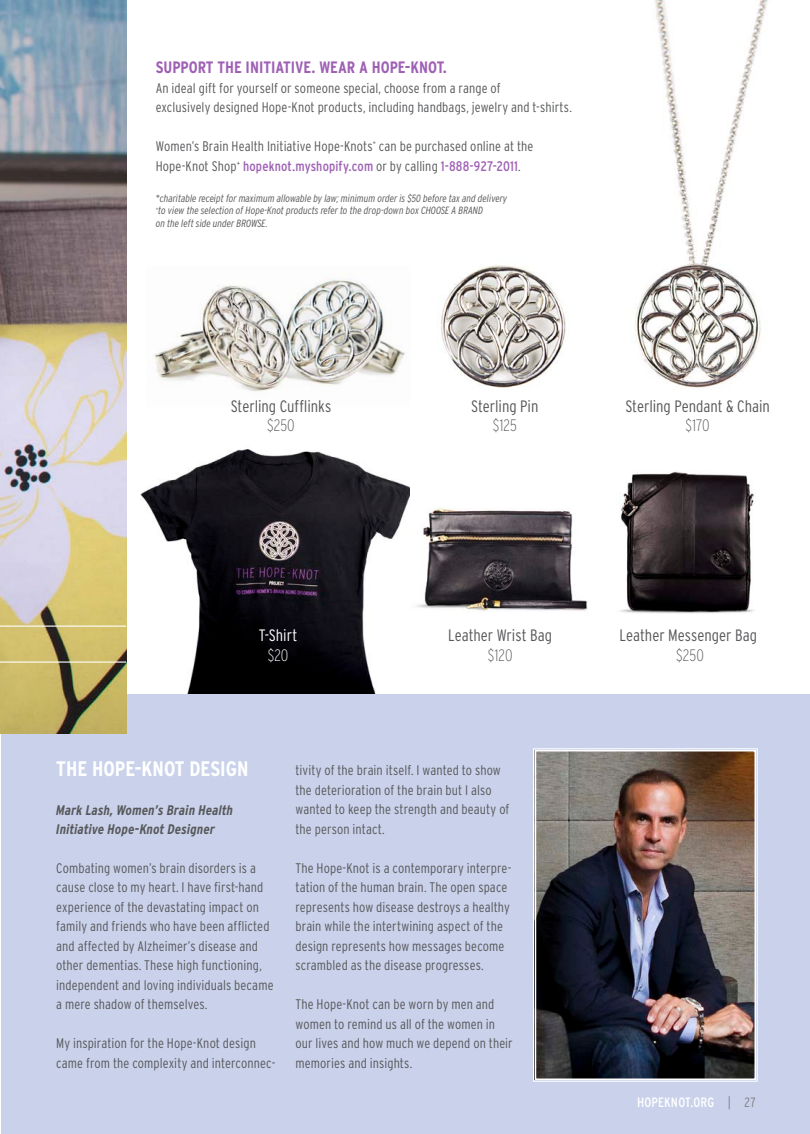
<style>
.page{position:relative;width:810px;height:1134px;background:#fff}
.page>*{position:absolute;margin:0;border:0;box-sizing:border-box;transform-origin:0 0}
.Subheading_1{font:700 condensed 21px "Interstate";color:#fff}
.t1{font:300 condensed 16.5px/19.5px "Interstate";color:#57585a;text-align:center}
.Subheading_1-2{font:700 condensed 16.5px "Interstate";color:#9e60b4}
.t2{font:300 condensed 16.5px/19.5px "Interstate";letter-spacing:-.005em;color:#fff;text-align:center}
.t3{font:300 condensed 13.8px/19.5px "Interstate";letter-spacing:.005em;color:#57585a}
.t4{font:italic 700 condensed 13.8px/19.5px "Interstate";letter-spacing:.01em;color:#57585a}
.t5{font:condensed 13.5px "Interstate";letter-spacing:.01em;color:#fff}
.Disclaimer{font:italic 300 condensed 10.5px/12px "Interstate";color:#57585a}
.s1{font-weight:400;color:#9e60b4}
.s2{font-weight:200}
.s3{font-weight:300;color:#808285}
</style>
<div class="page">
<img style="left:131px;top:449px;width:298px;height:246px">
<div style="left:2px;top:695px;width:808px;height:439px;background:#cad2eb"></div>
<img style="left:635px;top:0;width:133px;height:388px">
<img style="left:0;top:0;width:126px;height:734px">
<hr style="left:0;top:626px;width:126px;height:1px;background:#fff">
<hr style="left:0;top:662px;width:126px;height:1px;background:#fff">
<img style="left:533px;top:748px;width:225px;height:334px">
<div style="left:535px;top:750px;width:221px;height:330px;border:2px solid #fff"></div>
<img style="left:152px;top:278px;width:253px;height:114px">
<img style="left:441px;top:265px;width:125px;height:123px">
<img style="left:411px;top:486px;width:177px;height:133px">
<img style="left:620px;top:471px;width:134px;height:143px">
<p class="Subheading_1-2" style="left:156px;top:58px;width:293px">SUPPORT THE INITIATIVE. WEAR A HOPE-KNOT.</p>
<p class="t3" style="left:156px;top:78px;width:418px">An ideal gift for yourself or someone special, choose from a range of<br>exclusively designed Hope-Knot products, including handbags, jewelry and t-shirts.</p>
<p class="t3" style="left:156px;top:137px;width:379px">Women’s Brain Health Initiative Hope-Knots<sup>*</sup> can be purchased online at the<br>Hope-Knot Shop<sup>+</sup> <span class="s1">hopeknot.myshopify.com</span> or by calling <span class="s1">1-888-927-2011</span>.</p>
<p class="Disclaimer" style="left:156px;top:193px;width:353px">*charitable receipt for maximum allowable by law; minimum order is $50 before tax and delivery <sup>+</sup>to view the selection of Hope-Knot products refer to the drop-down box CHOOSE A BRAND<br>on the left side under BROWSE.</p>
<p class="t1" style="left:231px;top:396px;width:102px">Sterling Cufflinks <span class="s2">$250</span></p>
<p class="t1" style="left:471px;top:396px;width:69px">Sterling Pin <span class="s2">$125</span></p>
<p class="t1" style="left:625px;top:396px;width:146px">Sterling Pendant &amp; Chain <span class="s2">$170</span></p>
<p class="t2" style="left:259px;top:626px;width:40px">T-Shirt <span class="s2">$20</span></p>
<p class="t1" style="left:448px;top:626px;width:105px">Leather Wrist Bag <span class="s2">$120</span></p>
<p class="Subheading_1" style="left:56px;top:755px;width:194px">THE HOPE-KNOT DESIGN</p>
<p class="t4" style="left:56px;top:800px;width:178px">Mark Lash, Women’s Brain Health<br>Initiative Hope-Knot Designer</p>
<p class="t3" style="left:56px;top:858px;width:219px">Combating women’s brain disorders is a cause close to my heart. I have first-hand experience of the devastating impact on family and friends who have been afflicted and affected by Alzheimer’s disease and other dementias. These high functioning, independent and loving individuals became a mere shadow of themselves.</p>
<p class="t3" style="left:56px;top:1034px;width:221px">My inspiration for the Hope-Knot design came from the complexity and interconnec-</p>
<p class="t3" style="left:295px;top:761px;width:215px">tivity of the brain itself. I wanted to show the deterioration of the brain but I also wanted to keep the strength and beauty of the person intact.</p>
<p class="t3" style="left:295px;top:858px;width:217px">The Hope-Knot is a contemporary interpre&shy;tation of the human brain. The open space represents how disease destroys a healthy brain while the intertwining aspect of the design represents how messages become scrambled as the disease progresses.</p>
<p class="t3" style="left:295px;top:995px;width:219px">The Hope-Knot can be worn by men and women to remind us all of the women in our lives and how much we depend on their memories and insights.</p>
<p class="t1" style="left:620px;top:626px;width:139px">Leather Messenger Bag <span class="s2">$250</span></p>
<p class="t5" style="left:637px;top:1094px;width:120px">HOPEKNOT.ORG <span class="s3">| 27</span></p>
</div>
